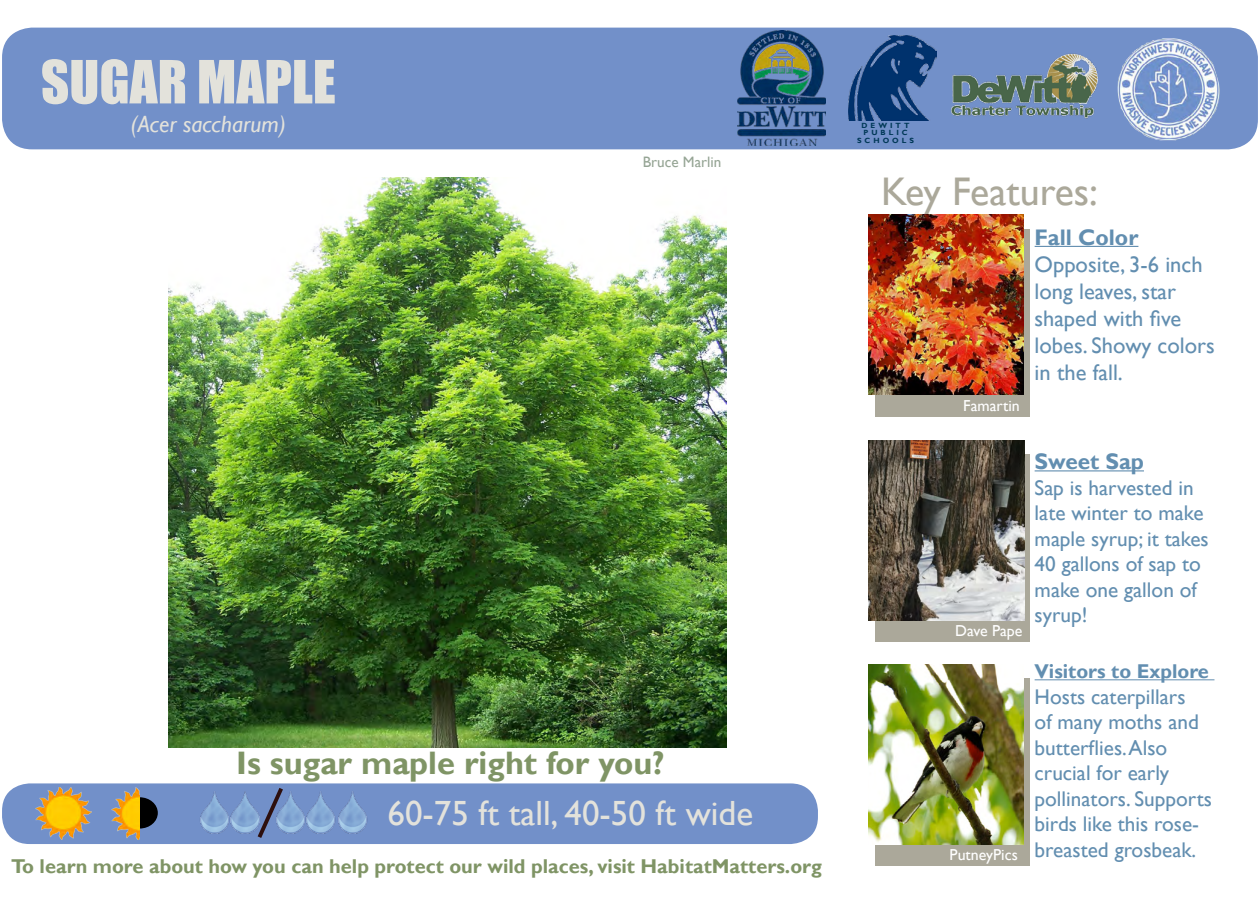
<style>
.page{position:relative;width:1260px;height:900px;background:#fff}
.page>*{position:absolute;margin:0;border:0;box-sizing:border-box;transform-origin:0 0}
.t1{font:55px "Impact";color:#e3e2db}
.t2{font:40px "Gill Sans";color:#aba89a}
.t3{font:35px "Gill Sans";color:#e3e2db}
.t4{font:700 32.5px "Gill Sans";color:#7f9465}
.t5{font:italic 23.5px "Gill Sans";color:#e3e2db}
.t6{font:22.5px/27px "Gill Sans";color:#628eb0}
.t7{font:700 22.5px "Gill Sans";color:#628eb0}
.t8{font:21.25px/25.5px "Gill Sans";color:#628eb0}
.t9{font:700 20px "Gill Sans";color:#7f9465}
.t10{font:700 20px "Gill Sans";color:#628eb0}
.t11{font:16px "Gill Sans";color:#fff}
.t12{font:15px "Gill Sans";color:#96a595}
.t13{font:700 7.5px/7.5px "Gill Sans";letter-spacing:.4em;color:#003857;text-align:center}
</style>
<div class="page">
<div style="left:875px;top:229px;width:155px;height:188px;background:#aba89a"></div>
<div style="left:2px;top:783px;width:816px;height:61px;background:#7290c9;border-radius:27px"></div>
<img style="left:168px;top:178px;width:559px;height:570px">
<img style="left:868px;top:214px;width:156px;height:180px">
<hr style="left:1035px;top:470px;width:109px;height:1px;background:#628eb0">
<hr style="left:1035px;top:679px;width:179px;height:1px;background:#628eb0">
<hr style="left:1035px;top:246px;width:103px;height:1px;background:#628eb0">
<div style="left:2px;top:28px;width:1256px;height:121px;background:#7290c9;border-radius:30px"></div>
<div style="left:875px;top:455px;width:155px;height:187px;background:#aba89a"></div>
<img style="left:869px;top:441px;width:155px;height:179px">
<div style="left:875px;top:679px;width:155px;height:187px;background:#aba89a"></div>
<img style="left:36px;top:787px;width:56px;height:52px">
<img style="left:868px;top:665px;width:156px;height:179px">
<div style="left:122px;top:797px;width:36px;height:32px;background:#000;border-radius:50%"></div>
<img style="left:112px;top:788px;width:28px;height:52px">
<img style="left:286px;top:791px;width:16px;height:43px">
<img style="left:302px;top:791px;width:31px;height:43px">
<svg style="left:254px;top:783px;width:32px;height:55px"></svg>
<img style="left:233px;top:787px;width:31px;height:49px">
<img style="left:333px;top:791px;width:35px;height:43px">
<img style="left:200px;top:791px;width:33px;height:43px">
<img style="left:1117px;top:38px;width:103px;height:102px">
<img style="left:951px;top:53px;width:147px;height:66px">
<img style="left:738px;top:30px;width:88px;height:116px">
<img style="left:848px;top:35px;width:88px;height:85px">
<h1 class="t1" style="left:41px;top:39px;width:296px">SUGAR MAPLE</h1>
<p class="t5" style="left:131px;top:110px;width:157px">(Acer saccharum)</p>
<p class="t12" style="left:643px;top:153px;width:80px">Bruce Marlin</p>
<h3 class="t4" style="left:236px;top:744px;width:430px">Is sugar maple right for you?</h3>
<h3 class="t3" style="left:388px;top:793px;width:367px">60-75 ft tall, 40-50 ft wide</h3>
<p class="t9" style="left:11px;top:854px;width:812px">To learn more about how you can help protect our wild places, visit HabitatMatters.org</p>
<p class="t13" style="left:857px;top:122px;width:58px">DEWITT<br>PUBLIC<br>SCHOOLS</p>
<h2 class="t2" style="left:881px;top:168px;width:218px">Key Features:</h2>
<p class="t11" style="left:963px;top:396px;width:58px">Famartin</p>
<p class="t7" style="left:1035px;top:224px;width:105px">Fall Color</p>
<p class="t6" style="left:1035px;top:251px;width:182px">Opposite, 3-6 inch long leaves, star shaped with five lobes. Showy colors in the fall.</p>
<p class="t11" style="left:955px;top:622px;width:69px">Dave Pape</p>
<p class="t11" style="left:950px;top:846px;width:70px">PutneyPics</p>
<p class="t7" style="left:1035px;top:448px;width:111px">Sweet Sap</p>
<p class="t8" style="left:1035px;top:475px;width:176px">Sap is harvested in late winter to make maple syrup; it takes<br>40 gallons of sap to make one gallon of syrup!</p>
<p class="t10" style="left:1035px;top:660px;width:176px">Visitors to Explore</p>
<p class="t8" style="left:1035px;top:684px;width:179px">Hosts caterpillars<br>of many moths and butterflies. Also crucial for early pollinators. Supports birds like this rose&shy;breasted grosbeak.</p>
</div>
